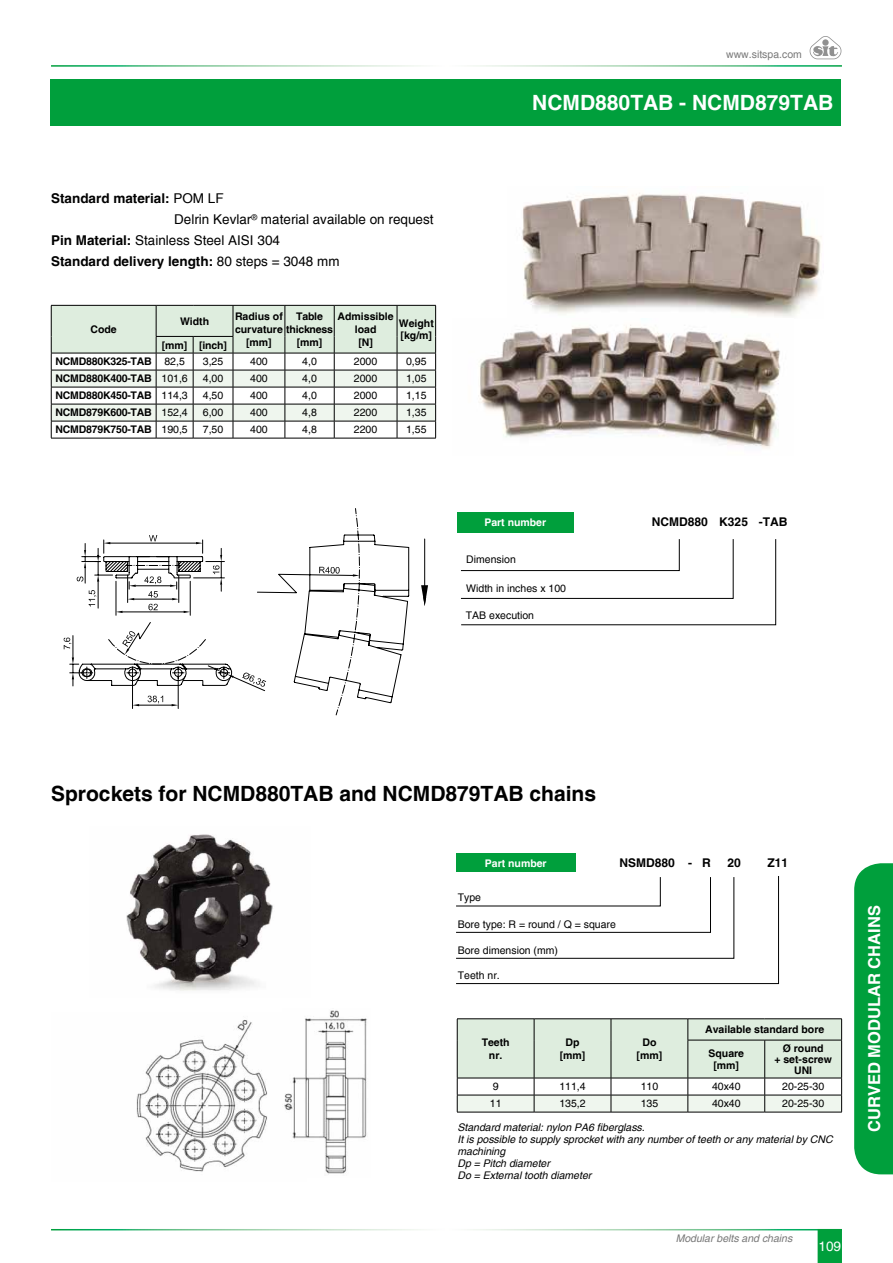
<style>
.page{position:relative;width:893px;height:1263px;background:#fff}
.page>*{position:absolute;margin:0;border:0;box-sizing:border-box;transform-origin:0 0}
.t1{font:700 21px "Helvetica";color:#000}
.t2{font:700 21px "Helvetica";color:#fff}
.t3{font:700 16.5px "Helvetica";color:#fff}
.t4{font:13.5px "Helvetica";color:#000}
.t5{font:700 13.5px "Helvetica";color:#000}
.t6{font:13.5px "Helvetica";color:#fff}
.t7{font:700 12px "Helvetica";color:#000}
.t8{font:10.5px "Helvetica";color:#000}
.t9{font:italic 10.5px/12px "Helvetica";color:#000}
.t10{font:700 10.5px/12.6px "Helvetica";color:#000;text-align:center}
.t11{font:700 10.5px/16.8px "Helvetica";letter-spacing:-.02em;color:#000}
.t12{font:italic 10.5px "Helvetica";color:#787878}
.t13{font:700 10.5px "Helvetica";color:#fff}
.t14{font:10.5px "Helvetica";color:#787878}
.s1{font-weight:400}
.s2{font-weight:700}
</style>
<div class="page">
<svg style="left:810px;top:36px;width:31px;height:23px"></svg>
<svg style="left:818px;top:1229px;width:24px;height:34px"></svg>
<svg style="left:854px;top:863px;width:39px;height:311px;background:#0aa244"></svg>
<div style="left:50px;top:79px;width:791px;height:47px;background:#009f3c"></div>
<svg style="left:51px;top:305px;width:385px;height:133px"></svg>
<hr style="left:51px;top:438px;width:105px;height:1px;background:#000">
<hr style="left:156px;top:438px;width:37px;height:1px;background:#000">
<hr style="left:193px;top:438px;width:40px;height:1px;background:#000">
<hr style="left:233px;top:438px;width:52px;height:1px;background:#000">
<hr style="left:285px;top:438px;width:49px;height:1px;background:#000">
<hr style="left:334px;top:438px;width:63px;height:1px;background:#000">
<hr style="left:397px;top:438px;width:39px;height:1px;background:#000">
<div style="left:457px;top:512px;width:116px;height:20px;background:#009f3c"></div>
<svg style="left:461px;top:539px;width:315px;height:86px"></svg>
<img style="left:522px;top:193px;width:299px;height:124px">
<img style="left:478px;top:324px;width:303px;height:125px">
<img style="left:126px;top:834px;width:147px;height:157px">
<svg style="left:266px;top:508px;width:143px;height:207px"></svg>
<svg style="left:353px;top:574px;width:6px;height:2px"></svg>
<svg style="left:319px;top:567px;width:21px;height:6px"></svg>
<svg style="left:64px;top:535px;width:202px;height:174px"></svg>
<hr style="left:424px;top:539px;width:1px;height:58px;background:#000">
<svg style="left:421px;top:585px;width:7px;height:21px"></svg>
<div style="left:456px;top:854px;width:120px;height:18px;background:#009f3c"></div>
<svg style="left:456px;top:876px;width:323px;height:108px"></svg>
<hr style="left:457px;top:1018px;width:77px;height:1px;background:#000">
<hr style="left:534px;top:1018px;width:77px;height:1px;background:#000">
<hr style="left:611px;top:1018px;width:77px;height:1px;background:#000">
<hr style="left:457px;top:1112px;width:77px;height:1px;background:#000">
<hr style="left:534px;top:1112px;width:77px;height:1px;background:#000">
<hr style="left:611px;top:1112px;width:77px;height:1px;background:#000">
<hr style="left:688px;top:1112px;width:77px;height:1px;background:#000">
<hr style="left:765px;top:1112px;width:77px;height:1px;background:#000">
<hr style="left:688px;top:1018px;width:77px;height:1px;background:#000">
<hr style="left:765px;top:1018px;width:77px;height:1px;background:#000">
<svg style="left:457px;top:1019px;width:385px;height:93px"></svg>
<hr style="left:688px;top:1040px;width:77px;height:1px;background:#000">
<hr style="left:688px;top:1040px;width:1px;height:38px;background:#000">
<hr style="left:765px;top:1040px;width:77px;height:1px;background:#000">
<hr style="left:841px;top:1040px;width:1px;height:38px;background:#000">
<hr style="left:688px;top:1078px;width:77px;height:1px;background:#000">
<hr style="left:765px;top:1078px;width:77px;height:1px;background:#000">
<img style="left:136px;top:1020px;width:131px;height:152px">
<img style="left:284px;top:1010px;width:83px;height:165px">
<p class="t14" style="left:726px;top:48px;width:77px">www.sitspa.com</p>
<h1 class="t2" style="left:532px;top:90px;width:302px">NCMD880TAB - NCMD879TAB</h1>
<p class="t5" style="left:51px;top:190px;width:174px">Standard material: <span class="s1">POM LF</span></p>
<p class="t4" style="left:174px;top:212px;width:261px">Delrin Kevlar<sup>®</sup> material available on request</p>
<p class="t4" style="left:51px;top:233px;width:230px"><span class="s2">Pin Material:</span> Stainless Steel AISI 304</p>
<p class="t5" style="left:51px;top:253px;width:290px">Standard delivery length: <span class="s1">80 steps = 3048 mm</span></p>
<p class="t10" style="left:235px;top:310px;width:49px">Radius of</p>
<p class="t10" style="left:235px;top:323px;width:99px">curvature thickness</p>
<p class="t10" style="left:246px;top:336px;width:27px">[mm]</p>
<p class="t10" style="left:296px;top:310px;width:28px">Table</p>
<p class="t10" style="left:297px;top:336px;width:27px">[mm]</p>
<p class="t10" style="left:338px;top:310px;width:58px">Admissible load<br>[N]</p>
<p class="t10" style="left:399px;top:317px;width:36px;text-align:left">Weight [kg/m]</p>
<p class="t10" style="left:180px;top:315px;width:31px">Width</p>
<p class="t10" style="left:91px;top:323px;width:28px">Code</p>
<p class="t11" style="left:56px;top:336px;width:173px;text-indent:106px">[mm] [inch]<br>NCMD880K325-TAB <span class="s1">82,5</span></p>
<p class="t8" style="left:203px;top:356px;width:22px">3,25</p>
<p class="t8" style="left:250px;top:356px;width:19px">400</p>
<p class="t8" style="left:302px;top:356px;width:16px">4,0</p>
<p class="t8" style="left:354px;top:356px;width:25px">2000</p>
<p class="t8" style="left:406px;top:356px;width:22px">0,95</p>
<p class="t11" style="left:56px;top:370px;width:134px">NCMD880K400-TAB <span class="s1">101,6</span></p>
<p class="t8" style="left:203px;top:373px;width:22px">4,00</p>
<p class="t8" style="left:250px;top:373px;width:19px">400</p>
<p class="t8" style="left:302px;top:373px;width:16px">4,0</p>
<p class="t8" style="left:354px;top:373px;width:25px">2000</p>
<p class="t8" style="left:406px;top:373px;width:22px">1,05</p>
<p class="t11" style="left:56px;top:387px;width:134px">NCMD880K450-TAB <span class="s1">114,3</span></p>
<p class="t8" style="left:203px;top:390px;width:22px">4,50</p>
<p class="t8" style="left:250px;top:390px;width:19px">400</p>
<p class="t8" style="left:302px;top:390px;width:16px">4,0</p>
<p class="t8" style="left:354px;top:390px;width:25px">2000</p>
<p class="t8" style="left:406px;top:390px;width:22px">1,15</p>
<p class="t11" style="left:56px;top:404px;width:134px">NCMD879K600-TAB <span class="s1">152,4</span></p>
<p class="t8" style="left:203px;top:407px;width:22px">6,00</p>
<p class="t8" style="left:250px;top:407px;width:19px">400</p>
<p class="t8" style="left:302px;top:407px;width:16px">4,8</p>
<p class="t8" style="left:354px;top:407px;width:25px">2200</p>
<p class="t8" style="left:406px;top:407px;width:22px">1,35</p>
<p class="t11" style="left:56px;top:421px;width:134px">NCMD879K750-TAB <span class="s1">190,5</span></p>
<p class="t8" style="left:203px;top:424px;width:22px">7,50</p>
<p class="t8" style="left:250px;top:424px;width:19px">400</p>
<p class="t8" style="left:302px;top:424px;width:16px">4,8</p>
<p class="t8" style="left:354px;top:424px;width:25px">2200</p>
<p class="t8" style="left:406px;top:424px;width:22px">1,55</p>
<p class="t13" style="left:484px;top:516px;width:63px">Part number</p>
<p class="t7" style="left:652px;top:514px;width:58px">NCMD880</p>
<p class="t8" style="left:466px;top:554px;width:51px">Dimension</p>
<p class="t8" style="left:466px;top:582px;width:101px">Width in inches x 100</p>
<p class="t8" style="left:466px;top:609px;width:70px">TAB execution</p>
<p class="t7" style="left:719px;top:514px;width:70px">K325 -TAB</p>
<h1 class="t1" style="left:51px;top:781px;width:546px">Sprockets for NCMD880TAB and NCMD879TAB chains</h1>
<p class="t13" style="left:485px;top:856px;width:63px">Part number</p>
<p class="t8" style="left:458px;top:891px;width:25px">Type</p>
<p class="t7" style="left:619px;top:855px;width:93px">NSMD880 - R</p>
<p class="t7" style="left:727px;top:855px;width:15px">20</p>
<p class="t7" style="left:767px;top:855px;width:22px">Z11</p>
<p class="t8" style="left:458px;top:918px;width:160px">Bore type: R = round / Q = square</p>
<p class="t8" style="left:458px;top:944px;width:102px">Bore dimension (mm)</p>
<p class="t8" style="left:458px;top:969px;width:44px">Teeth nr.</p>
<p class="t10" style="left:482px;top:1036px;width:30px">Teeth nr.</p>
<p class="t10" style="left:560px;top:1036px;width:27px">Dp [mm]</p>
<p class="t10" style="left:637px;top:1036px;width:27px">Do [mm]</p>
<p class="t10" style="left:705px;top:1023px;width:121px">Available standard bore</p>
<p class="t10" style="left:708px;top:1046px;width:37px">Square [mm]</p>
<p class="t10" style="left:774px;top:1042px;width:59px;line-height:11.2px">Ø round<br>+ set-screw<br>UNI</p>
<p class="t8" style="left:493px;top:1080px;width:7px">9</p>
<p class="t8" style="left:559px;top:1080px;width:28px">111,4</p>
<p class="t8" style="left:641px;top:1080px;width:19px">110</p>
<p class="t8" style="left:712px;top:1080px;width:30px">40x40</p>
<p class="t8" style="left:782px;top:1080px;width:44px">20-25-30</p>
<p class="t8" style="left:490px;top:1097px;width:13px">11</p>
<p class="t8" style="left:559px;top:1097px;width:28px">135,2</p>
<p class="t8" style="left:641px;top:1097px;width:19px">135</p>
<p class="t8" style="left:712px;top:1097px;width:30px">40x40</p>
<p class="t8" style="left:782px;top:1097px;width:44px">20-25-30</p>
<p class="t9" style="left:457px;top:1122px;width:377px">Standard material: nylon PA6 fiberglass.<br>It is possible to supply sprocket with any number of teeth or any material by CNC machining<br>Dp = Pitch diameter<br>Do = External tooth diameter</p>
<p class="t12" style="left:676px;top:1232px;width:118px">Modular belts and chains</p>
<p class="t6" style="left:818px;top:1238px;width:24px">109</p>
<h2 class="t3" style="left:864px;top:1132px;width:228px;rotate:-90deg">CURVED MODULAR CHAINS</h2>
</div>
